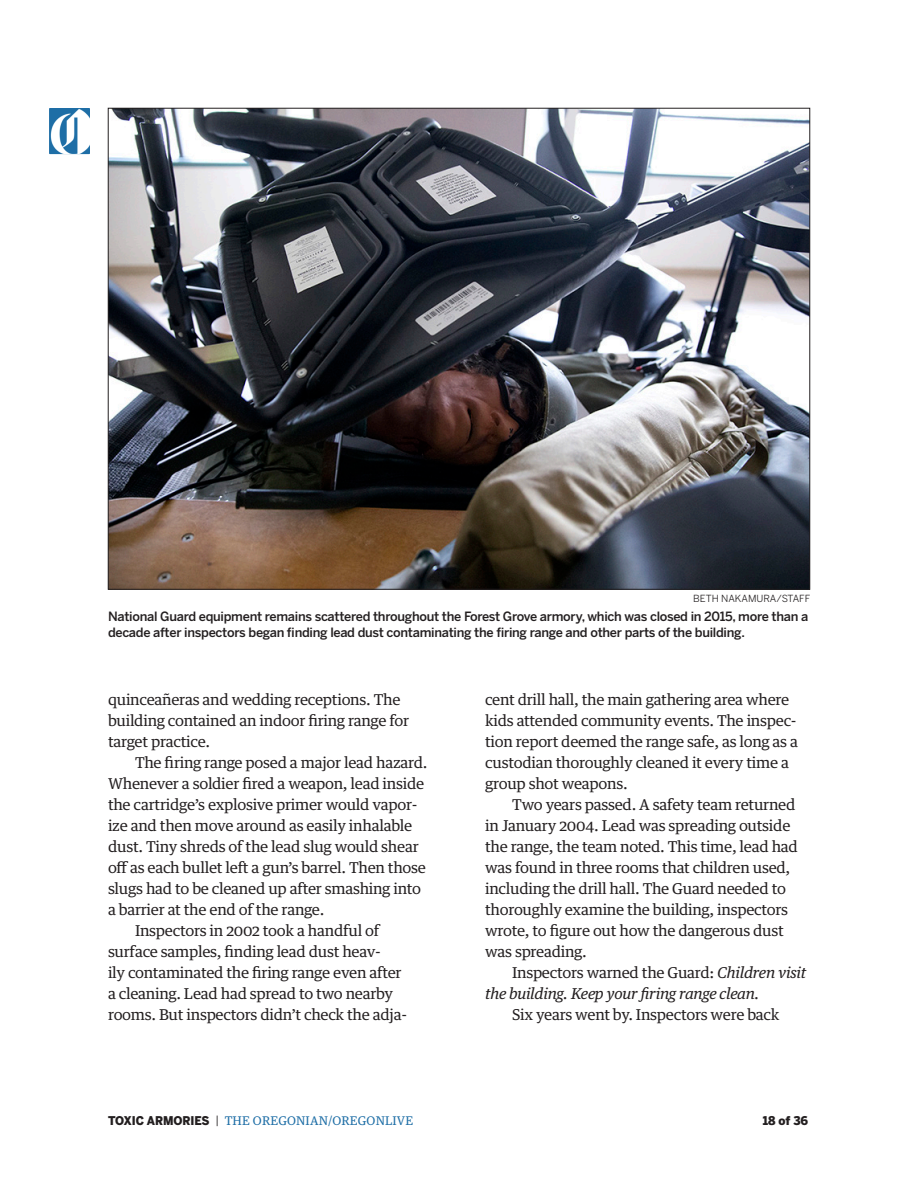
<style>
.page{position:relative;width:918px;height:1188px;background:#fff}
.page>*{position:absolute;margin:0;border:0;box-sizing:border-box;transform-origin:0 0}
.AA_contest_body{font:15px/21px "Guardian Text Egyp";letter-spacing:-.02em;color:#231f20}
.AA_contest_body-2{font:italic 15px/21px "Guardian Text Egyp";letter-spacing:-.02em;color:#231f20}
.CP_cap_CP{font:500 12.75px/15.8px "Benton Sans";letter-spacing:-.02em;color:#231f20}
.t1{font:12px "Guardian Text Egyp";letter-spacing:.015em;color:#1e6ea6}
.t2{font:900 12px "Benton Sans";color:#231f20;scale:.95 1}
.CP_credit_CR{font:9.75px "Benton Sans";color:#231f20}
.s1{font-style:normal}
.s2{font-family:"Benton Sans";font-weight:900;color:#231f20}
.s3{color:#231f20}
</style>
<div class="page">
<img style="left:49px;top:108px;width:41px;height:46px">
<img style="left:110px;top:110px;width:698px;height:478px">
<p class="CP_credit_CR" style="left:693px;top:593px;width:119px">BETH NAKAMURA/STAFF</p>
<p class="CP_cap_CP" style="left:108px;top:608px;width:702px">National Guard equipment remains scattered throughout the Forest Grove armory, which was closed in 2015, more than a decade after inspectors began finding lead dust contaminating the firing range and other parts of the building.</p>
<p class="AA_contest_body" style="left:108px;top:687px;width:303px">quinceañeras and wedding receptions. The building contained an indoor firing range for target practice.</p>
<p class="AA_contest_body" style="left:108px;top:750px;width:321px;text-indent:27px">The firing range posed a major lead hazard.<br>Whenever a soldier fired a weapon, lead inside the cartridge’s explosive primer would vapor&shy;ize and then move around as easily inhalable dust. Tiny shreds of the lead slug would shear off as each bullet left a gun’s barrel. Then those slugs had to be cleaned up after smashing into a barrier at the end of the range.</p>
<p class="AA_contest_body" style="left:108px;top:918px;width:301px;text-indent:27px">Inspectors in 2002 took a handful of surface samples, finding lead dust heav-<br>ily contaminated the firing range even after a cleaning. Lead had spread to two nearby rooms. But inspectors didn’t check the adja-</p>
<p class="AA_contest_body" style="left:485px;top:687px;width:315px">cent drill hall, the main gathering area where kids attended community events. The inspec&shy;tion report deemed the range safe, as long as a custodian thoroughly cleaned it every time a group shot weapons.</p>
<p class="AA_contest_body" style="left:485px;top:792px;width:314px;text-indent:27px">Two years passed. A safety team returned in January 2004. Lead was spreading outside the range, the team noted. This time, lead had was found in three rooms that children used, including the drill hall. The Guard needed to thoroughly examine the building, inspectors wrote, to figure out how the dangerous dust was spreading.</p>
<p class="AA_contest_body-2" style="left:485px;top:960px;width:323px;text-indent:27px"><span class="s1">Inspectors warned the Guard:</span> Children visit the building. Keep your firing range clean.</p>
<p class="AA_contest_body" style="left:512px;top:1002px;width:269px">Six years went by. Inspectors were back</p>
<p class="t1" style="left:108px;top:1111px;width:307px"><span class="s2">TOXIC ARMORIES</span> <span class="s3">|</span> THE OREGONIAN/OREGONLIVE</p>
<p class="t2" style="left:763px;top:1113px;width:49px">18 of 36</p>
</div>
